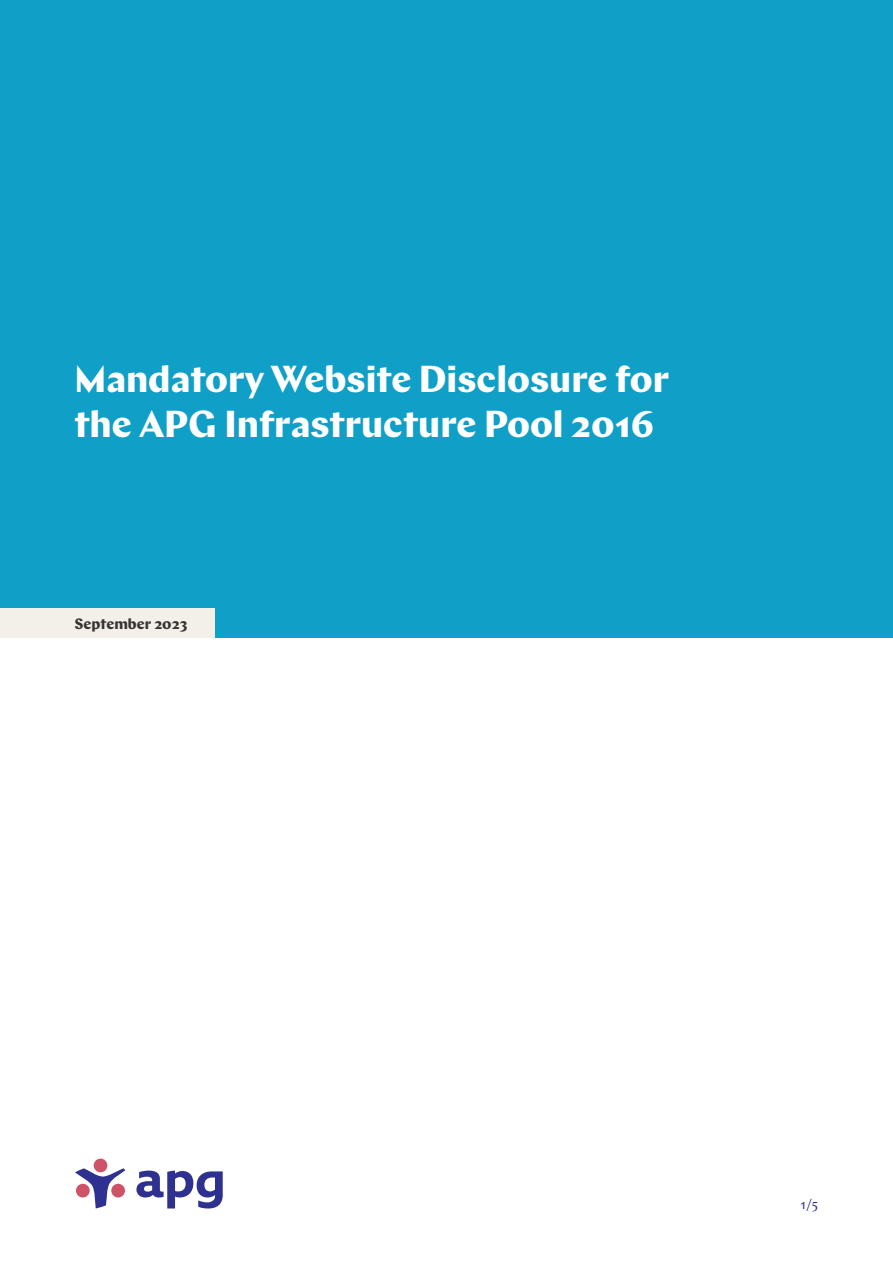
<style>
.page{position:relative;width:893px;height:1263px;background:#fff}
.page>*{position:absolute;margin:0;border:0;box-sizing:border-box;transform-origin:0 0}
.t1{font:700 37.5px/45px "Chap APG";color:#fff}
.t2{font:700 15px "Chap APG";color:#393433}
.t3{font:13.5px "Chap APG";color:#2e318f}
</style>
<div class="page">
<div style="left:0;top:0;width:893px;height:638px;background:#109fc6"></div>
<div style="left:0;top:608px;width:214px;height:30px;background:#f3f0ea"></div>
<div style="left:94px;top:1158px;width:13px;height:14px;background:#ce5368;border-radius:50%"></div>
<svg style="left:75px;top:1168px;width:50px;height:40px"></svg>
<svg style="left:136px;top:1170px;width:87px;height:38px"></svg>
<p class="t1" style="left:74px;top:356px;width:596px">Mandatory Website Disclosure for the APG Infrastructure Pool 2016</p>
<p class="t2" style="left:74px;top:614px;width:115px">September 2023</p>
<p class="t3" style="left:800px;top:1196px;width:20px">1/5</p>
</div>
